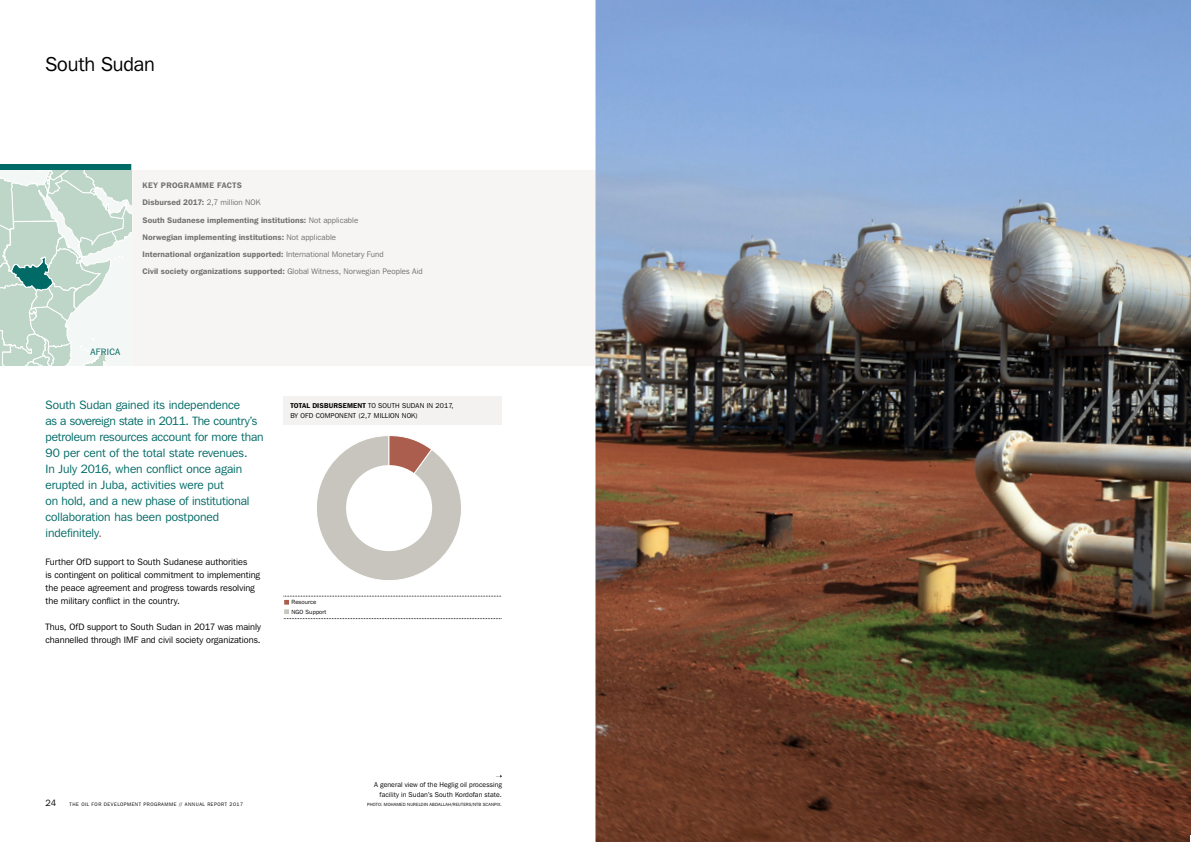
<style>
.page{position:relative;width:1191px;height:842px;background:#fff}
.page>*{position:absolute;margin:0;border:0;box-sizing:border-box;transform-origin:0 0}
.t1{font:20px "Franklin Gothic IT Cby BT";letter-spacing:-.01em;color:#000}
.t2{font:12px/16px "Franklin Gothic IT Cby BT";letter-spacing:-.005em;color:#006a66}
.t3{font:9.2px/13px "Franklin Gothic IT Cby BT";letter-spacing:.005em;color:#000}
.t4{font:9.2px "Franklin Gothic IT Cby BT";letter-spacing:.035em;color:#006a66}
.t5{font:9px "Franklin Gothic IT Cby BT";color:#000}
.t6{font:600 8px/17.2px "Franklin Gothic IT Cby BT";letter-spacing:.015em;color:#706f6f}
.t7{font:7px/10px "Franklin Gothic IT Cby BT";letter-spacing:.02em;color:#000}
.t8{font:6px/9.4px "Franklin Gothic IT Cby BT";letter-spacing:.02em;color:#000}
.t9{font:5px "Franklin Gothic IT Cby BT";letter-spacing:.1em;color:#000}
.t10{font:4.5px "Franklin Gothic IT Cby BT";letter-spacing:.03em;color:#000}
.s1{font-weight:400}
.s2{color:#ac5e4e}
.s3{font-weight:600}
</style>
<div class="page">
<div style="left:0;top:171px;width:595px;height:195px;background:#f6f5f4"></div>
<div style="left:0;top:164px;width:131px;height:6px;background:#006a66"></div>
<hr style="left:131px;top:162px;width:1px;height:204px;background:#fff">
<svg style="left:0;top:171px;width:131px;height:195px"></svg>
<div style="left:283px;top:396px;width:219px;height:29px;background:#f3f2f0"></div>
<svg style="left:317px;top:435px;width:144px;height:145px"></svg>
<div style="left:346px;top:465px;width:86px;height:86px;background:#fff;border-radius:50%"></div>
<svg style="left:284px;top:596px;width:218px;height:23px"></svg>
<div style="left:283px;top:608px;width:7px;height:7px;border:1px solid #fff"></div>
<img style="left:595px;top:0;width:596px;height:842px">
<h1 class="t1" style="left:45px;top:52px;width:111px">South Sudan</h1>
<p class="t6" style="left:143px;top:177px;width:282px">KEY PROGRAMME FACTS<br>Disbursed 2017: <span class="s1">2,7 million NOK<br></span>South Sudanese implementing institutions: <span class="s1">Not applicable<br></span>Norwegian implementing institutions: <span class="s1">Not applicable<br></span>International organization supported: <span class="s1">International Monetary Fund<br></span>Civil society organizations supported: <span class="s1">Global Witness, Norwegian Peoples Aid</span></p>
<p class="t4" style="left:90px;top:346px;width:31px">AFRICA</p>
<p class="t2" style="left:45px;top:397px;width:220px">South Sudan gained its independence<br>as a sovereign state in 2011. The country’s petroleum resources account for more than 90 per cent of the total state revenues.<br>In July 2016, when conflict once again erupted in Juba, activities were put<br>on hold, and a new phase of institutional collaboration has been postponed indefinitely<span class="s2">.</span></p>
<p class="t3" style="left:45px;top:555px;width:216px">Further OfD support to South Sudanese authorities<br>is contingent on political commitment to implementing the peace agreement and progress towards resolving the military conflict in the country.</p>
<p class="t3" style="left:45px;top:620px;width:217px">Thus, OfD support to South Sudan in 2017 was mainly channelled through IMF and civil society organizations.</p>
<p class="t7" style="left:290px;top:401px;width:165px"><span class="s3">TOTAL DISBURSEMENT</span> TO SOUTH SUDAN IN 2017,<br>BY OFD COMPONENT (2,7 MILLION NOK)</p>
<p class="t8" style="left:291px;top:597px;width:37px">Resource<br>NGO Support</p>
<p class="t5" style="left:45px;top:798px;width:12px">24</p>
<p class="t9" style="left:70px;top:801px;width:175px">THE OIL FOR DEVELOPMENT PROGRAMME // ANNUAL REPORT 2017</p>
<p class="t7" style="left:374px;top:780px;width:129px;line-height:9.5px;text-align:right">A general view of the Heglig oil processing facility in Sudan’s South Kordofan state.</p>
<p class="t10" style="left:367px;top:802px;width:136px">PHOTO: MOHAMED NURELDIN ABDALLAH/REUTERS/NTB SCANPIX.</p>
</div>
